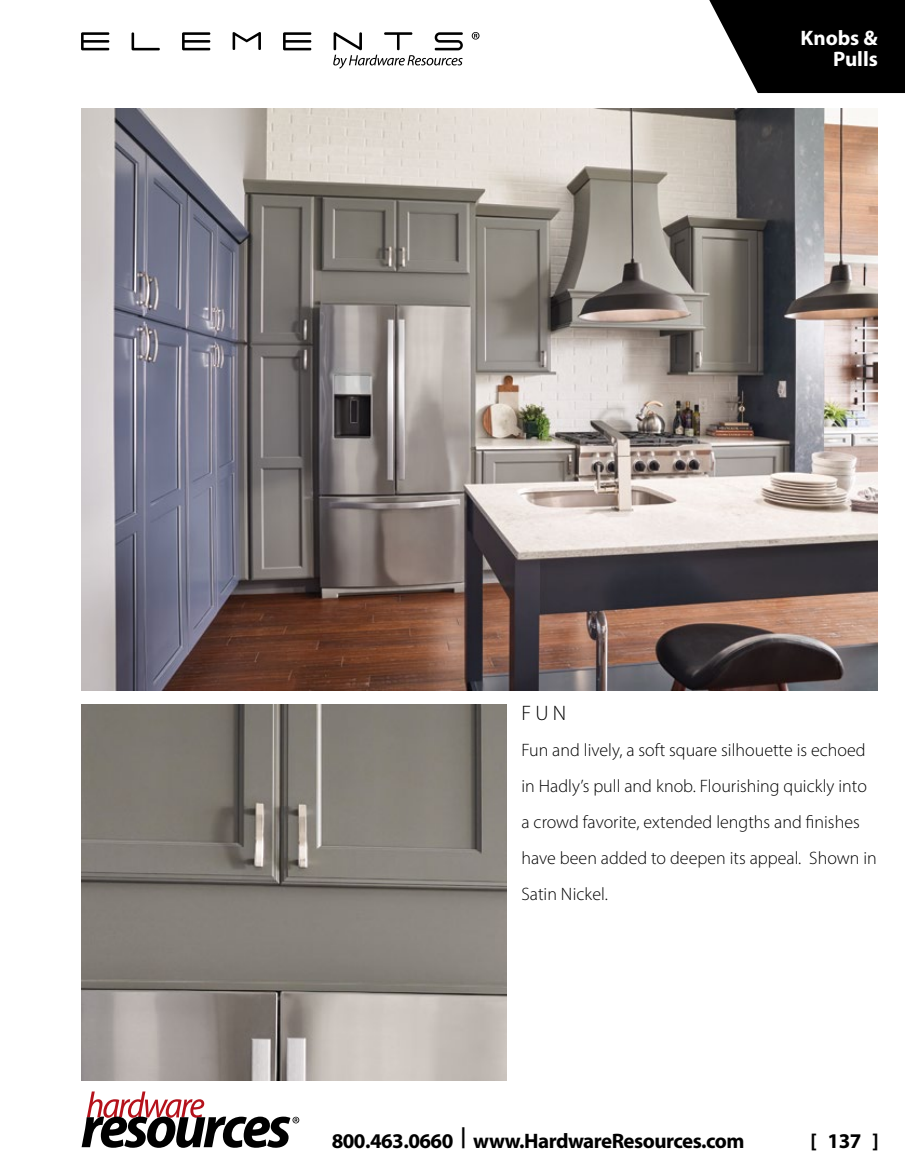
<style>
.page{position:relative;width:905px;height:1175px;background:#fff}
.page>*{position:absolute;margin:0;border:0;box-sizing:border-box;transform-origin:0 0}
.t1{font:700 21px "Myriad Pro";letter-spacing:-.025em;color:#000}
.t2{font:700 21px/21px "Myriad Pro";letter-spacing:-.005em;color:#fff;text-align:right}
.t3{font:300 21px "Myriad Pro";color:#000}
.t4{font:300 18px/36px "Myriad Pro";color:#000}
</style>
<div class="page">
<svg style="left:82px;top:1091px;width:217px;height:56px"></svg>
<svg style="left:81px;top:32px;width:28px;height:18px"></svg>
<svg style="left:131px;top:32px;width:29px;height:18px"></svg>
<svg style="left:182px;top:32px;width:28px;height:18px"></svg>
<svg style="left:232px;top:32px;width:29px;height:18px"></svg>
<svg style="left:283px;top:32px;width:28px;height:18px"></svg>
<svg style="left:333px;top:32px;width:130px;height:37px"></svg>
<svg style="left:471px;top:32px;width:8px;height:8px"></svg>
<svg style="left:709px;top:0;width:195px;height:93px;background:#202020"></svg>
<img style="left:81px;top:108px;width:796px;height:582px">
<img style="left:81px;top:704px;width:425px;height:376px">
<p class="t2" style="left:800px;top:27px;width:79px">Knobs &amp;<br>Pulls</p>
<p class="t3" style="left:521px;top:700px;width:46px">FUN</p>
<p class="t4" style="left:521px;top:731px;width:357px">Fun and lively, a soft square silhouette is echoed in Hadly’s pull and knob. Flourishing quickly into a crowd favorite, extended lengths and finishes have been added to deepen its appeal. Shown in Satin Nickel.</p>
<p class="t1" style="left:332px;top:1127px;width:414px">800.463.0660 | www.HardwareResources.com</p>
<p class="t1" style="left:810px;top:1127px;width:70px">[ 137 ]</p>
</div>
